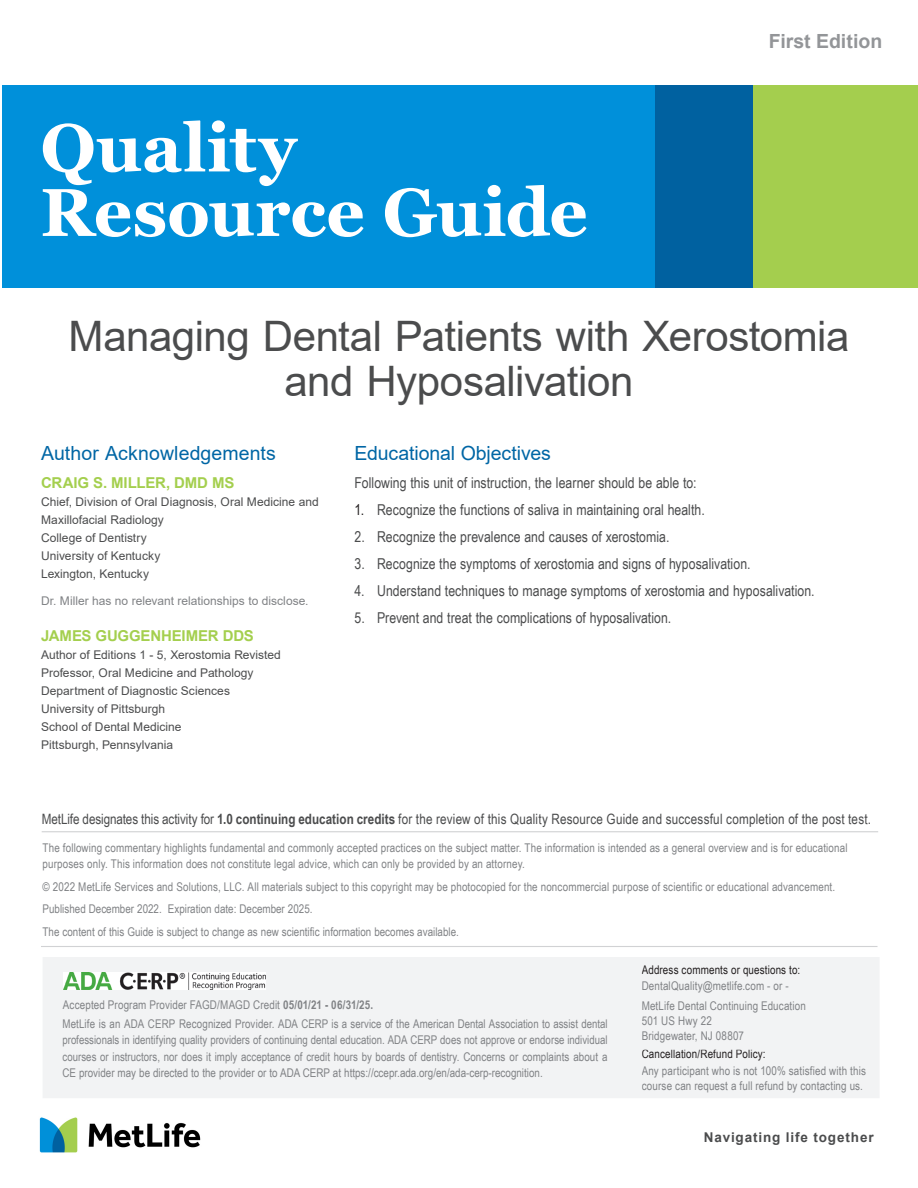
<style>
.page{position:relative;width:918px;height:1188px;background:#fff}
.page>*{position:absolute;margin:0;border:0;box-sizing:border-box;transform-origin:0 0}
.t1{font:700 67.5px/64.5px "Georgia";color:#fff}
.Doc_Header{font:42px/45px "Arial";letter-spacing:-.01em;color:#4b4c4d;text-align:center}
.Author_Bar{font:19.5px "Arial";letter-spacing:.005em;color:#0066a5}
.Title_Headers{font:19.5px "Arial";letter-spacing:-.005em;color:#0066a5}
.Title_Headers-2{font:700 19.5px "Arial";color:#939598}
.Body{font:15px "Arial Narrow";letter-spacing:.005em;color:#4b4c4d}
.Author_Bar-2{font:700 15px "Arial";letter-spacing:-.01em;color:#a4cf4e}
.t2{font:14.25px "Arial Narrow";letter-spacing:.015em;color:#4b4c4d}
.t3{font:700 13.5px "Arial";letter-spacing:.065em;color:#4b4c4d}
.SideBar_Text{font:12px/16.5px "Arial Narrow";letter-spacing:.01em;color:#808285;text-align:justify}
.Author_Bar-3{font:12px/18px "Arial";color:#4b4c4d}
.Author_Bar-4{font:12px/16.5px "Arial Narrow";letter-spacing:.01em;color:#808285}
.SideBar_Text-2{font:12px "Arial Narrow";letter-spacing:.01em;color:#231f20}
.Author_Bar-5{font:12px "Arial";color:#808285}
.s1{color:#231f20}
.s2{font-weight:700}
</style>
<div class="page">
<img style="left:39px;top:1117px;width:162px;height:36px">
<div style="left:2px;top:85px;width:654px;height:203px;background:#0090da"></div>
<div style="left:656px;top:85px;width:97px;height:203px;background:#0061a0"></div>
<div style="left:753px;top:85px;width:165px;height:203px;background:#a4ce4e"></div>
<hr style="left:41px;top:946px;width:836px;height:1px;background:#d1d2d4">
<div style="left:43px;top:957px;width:836px;height:141px;background:#f2f3f4"></div>
<img style="left:63px;top:972px;width:203px;height:17px">
<div style="left:641px;top:964px;width:186px;height:80px;background:#f2f3f4"></div>
<div style="left:640px;top:963px;width:187px;height:82px;border:2px solid #f2f3f4"></div>
<div style="left:641px;top:1049px;width:228px;height:45px;background:#f2f3f4"></div>
<div style="left:640px;top:1048px;width:230px;height:46px;border:2px solid #f2f3f4"></div>
<hr style="left:42px;top:831px;width:836px;height:1px;background:#d1d2d4">
<p class="t1" style="left:40px;top:116px;width:549px">Quality<br>Resource Guide</p>
<p class="Title_Headers-2" style="left:769px;top:27px;width:115px">First Edition</p>
<p class="Doc_Header" style="left:69px;top:313px;width:782px">Managing Dental Patients with Xerostomia and Hyposalivation</p>
<p class="Author_Bar" style="left:41px;top:439px;width:236px">Author Acknowledgements</p>
<p class="Author_Bar-2" style="left:41px;top:472px;width:195px">CRAIG S. MILLER, DMD MS</p>
<p class="Author_Bar-3" style="left:41px;top:493px;width:279px">Chief, Division of Oral Diagnosis, Oral Medicine and<br>Maxillofacial Radiology</p>
<p class="Author_Bar-3" style="left:41px;top:529px;width:107px">College of Dentistry</p>
<p class="Author_Bar-3" style="left:41px;top:547px;width:121px">University of Kentucky</p>
<p class="Author_Bar-3" style="left:41px;top:565px;width:109px">Lexington, Kentucky</p>
<p class="Author_Bar-5" style="left:41px;top:593px;width:269px">Dr. Miller has no relevant relationships to disclose.</p>
<p class="Author_Bar-2" style="left:41px;top:625px;width:214px">JAMES GUGGENHEIMER DDS</p>
<p class="Author_Bar-3" style="left:41px;top:646px;width:241px">Author of Editions 1 - 5, Xerostomia Revisted</p>
<p class="Author_Bar-3" style="left:41px;top:664px;width:214px">Professor, Oral Medicine and Pathology</p>
<p class="Author_Bar-3" style="left:41px;top:682px;width:190px">Department of Diagnostic Sciences</p>
<p class="Author_Bar-3" style="left:41px;top:700px;width:126px">University of Pittsburgh</p>
<p class="Author_Bar-3" style="left:41px;top:718px;width:142px">School of Dental Medicine</p>
<p class="Author_Bar-3" style="left:41px;top:736px;width:134px">Pittsburgh, Pennsylvania</p>
<p class="Title_Headers" style="left:355px;top:439px;width:198px">Educational Objectives</p>
<p class="Body" style="left:355px;top:472px;width:343px">Following this unit of instruction, the learner should be able to:</p>
<p class="Body" style="left:355px;top:499px;width:352px"><span class="s1">1.</span> Recognize the functions of saliva in maintaining oral health.</p>
<p class="Body" style="left:355px;top:526px;width:316px">2. Recognize the prevalence and causes of xerostomia.</p>
<p class="Body" style="left:355px;top:553px;width:397px">3. Recognize the symptoms of xerostomia and signs of hyposalivation.</p>
<p class="Body" style="left:355px;top:580px;width:462px">4. Understand techniques to manage symptoms of xerostomia and hyposalivation.</p>
<p class="Body" style="left:355px;top:607px;width:318px">5. Prevent and treat the complications of hyposalivation.</p>
<p class="t2" style="left:42px;top:809px;width:831px">MetLife designates this activity for <span class="s2">1.0 continuing education credits</span> for the review of this Quality Resource Guide and successful completion of the post test.</p>
<p class="Author_Bar-4" style="left:43px;top:839px;width:806px">The following commentary highlights fundamental and commonly accepted practices on the subject matter. The information is intended as a general overview and is for educational purposes only. This information does not constitute legal advice, which can only be provided by an attorney.</p>
<p class="SideBar_Text" style="left:43px;top:878px;width:794px">© 2022 MetLife Services and Solutions, LLC. All materials subject to this copyright may be photocopied for the noncommercial purpose of scientific or educational advancement.</p>
<p class="SideBar_Text" style="left:43px;top:900px;width:271px">Published December 2022. Expiration date: December 2025.</p>
<p class="SideBar_Text" style="left:43px;top:923px;width:418px">The content of this Guide is subject to change as new scientific information becomes available.</p>
<p class="SideBar_Text" style="left:63px;top:997px;width:312px">Accepted Program Provider FAGD/MAGD Credit <span class="s2">05/01/21 - 06/31/25.</span></p>
<p class="SideBar_Text" style="left:62px;top:1015px;width:547px">MetLife is an ADA CERP Recognized Provider. ADA CERP is a service of the American Dental Association to assist dental professionals in identifying quality providers of continuing dental education. ADA CERP does not approve or endorse individual courses or instructors, nor does it imply acceptance of credit hours by boards of dentistry. Concerns or complaints about a CE provider may be directed to the provider or to ADA CERP at https://ccepr.ada.org/en/ada-cerp-recognition.</p>
<p class="SideBar_Text-2" style="left:642px;top:961px;width:160px">Address comments or questions to:</p>
<p class="SideBar_Text" style="left:642px;top:977px;width:149px">DentalQuality@metlife.com - or -</p>
<p class="SideBar_Text" style="left:642px;top:997px;width:166px">MetLife Dental Continuing Education</p>
<p class="SideBar_Text" style="left:642px;top:1012px;width:72px">501 US Hwy 22</p>
<p class="SideBar_Text" style="left:642px;top:1027px;width:104px">Bridgewater, NJ 08807</p>
<p class="SideBar_Text-2" style="left:642px;top:1045px;width:125px">Cancellation/Refund Policy:</p>
<p class="SideBar_Text" style="left:642px;top:1063px;width:226px;line-height:15px">Any participant who is not 100% satisfied with this course can request a full refund by contacting us.</p>
<p class="t3" style="left:704px;top:1128px;width:171px">Navigating life together</p>
</div>
